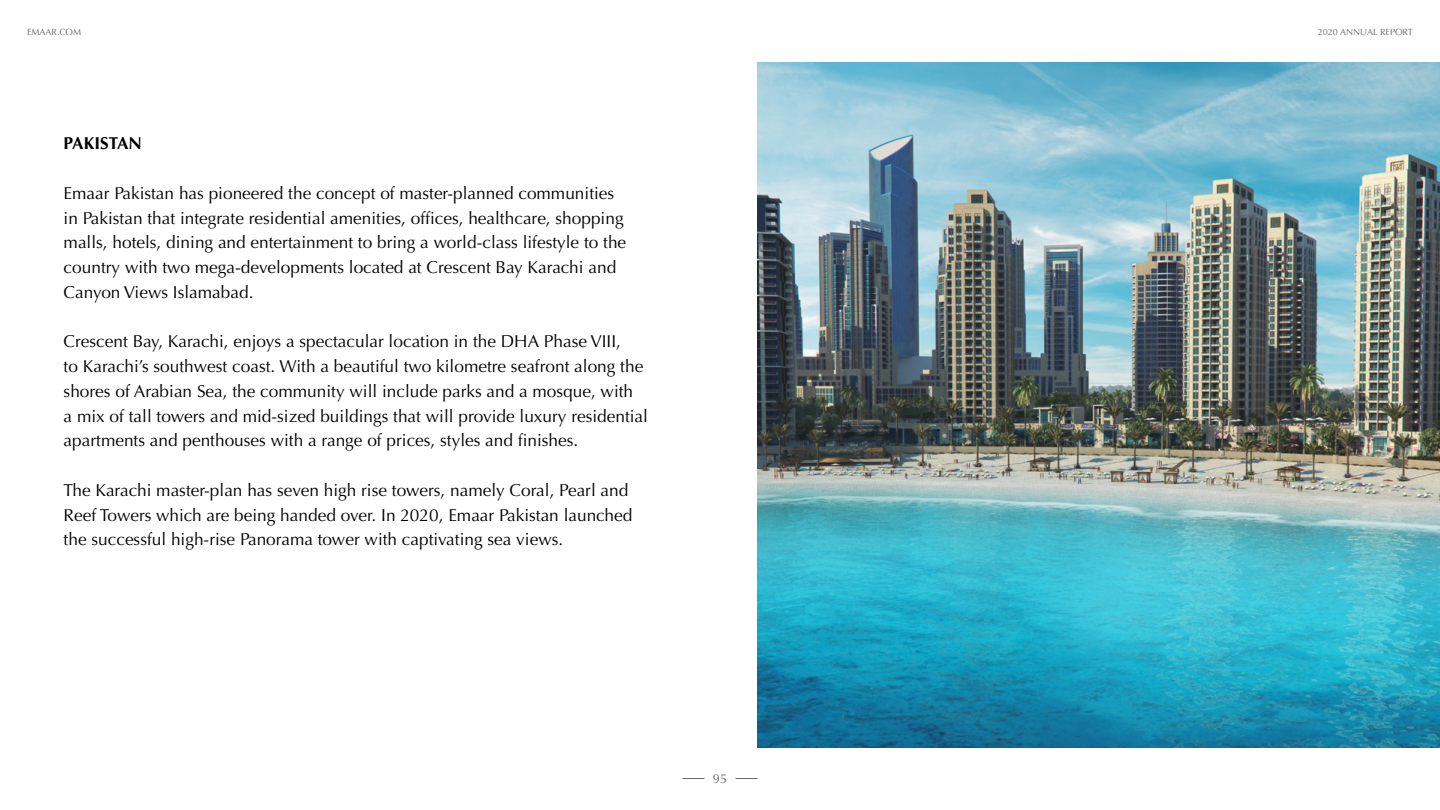
<style>
.page{position:relative;width:1440px;height:810px;background:#fff}
.page>*{position:absolute;margin:0;border:0;box-sizing:border-box;transform-origin:0 0}
.t1{font:17.25px/24.8px "Optima";color:#000}
.t2{font:700 17.25px "Optima";color:#000}
.t3{font:12.75px "Optima";color:#666}
.t4{font:9px "Optima";color:#666}
</style>
<div class="page">
<img style="left:758px;top:63px;width:682px;height:685px">
<svg style="left:736px;top:778px;width:22px;height:1px"></svg>
<svg style="left:682px;top:778px;width:22px;height:1px"></svg>
<p class="t4" style="left:27px;top:27px;width:56px">EMAAR.COM</p>
<p class="t2" style="left:64px;top:133px;width:80px">PAKISTAN</p>
<p class="t1" style="left:64px;top:181px;width:564px">Emaar Pakistan has pioneered the concept of master-planned communities in Pakistan that integrate residential amenities, offices, healthcare, shopping malls, hotels, dining and entertainment to bring a world-class lifestyle to the country with two mega-developments located at Crescent Bay Karachi and Canyon Views Islamabad.</p>
<p class="t1" style="left:64px;top:329px;width:586px">Crescent Bay, Karachi, enjoys a spectacular location in the DHA Phase VIII,<br>to Karachi s’ southwest coast. With a beautiful two kilometre seafront along the shores of Arabian Sea, the community will include parks and a mosque, with<br>a mix of tall towers and mid-sized buildings that will provide luxury residential apartments and penthouses with a range of prices, styles and finishes.</p>
<p class="t1" style="left:64px;top:478px;width:570px">The Karachi master-plan has seven high rise towers, namely Coral, Pearl and<br>Reef Towers which are being handed over In. 2020, Emaar Pakistan launched the successful high-rise Panorama tower with captivating sea views.</p>
<p class="t3" style="left:713px;top:771px;width:16px">95</p>
<p class="t4" style="left:1318px;top:27px;width:97px">2020 ANNUAL REPORT</p>
</div>
